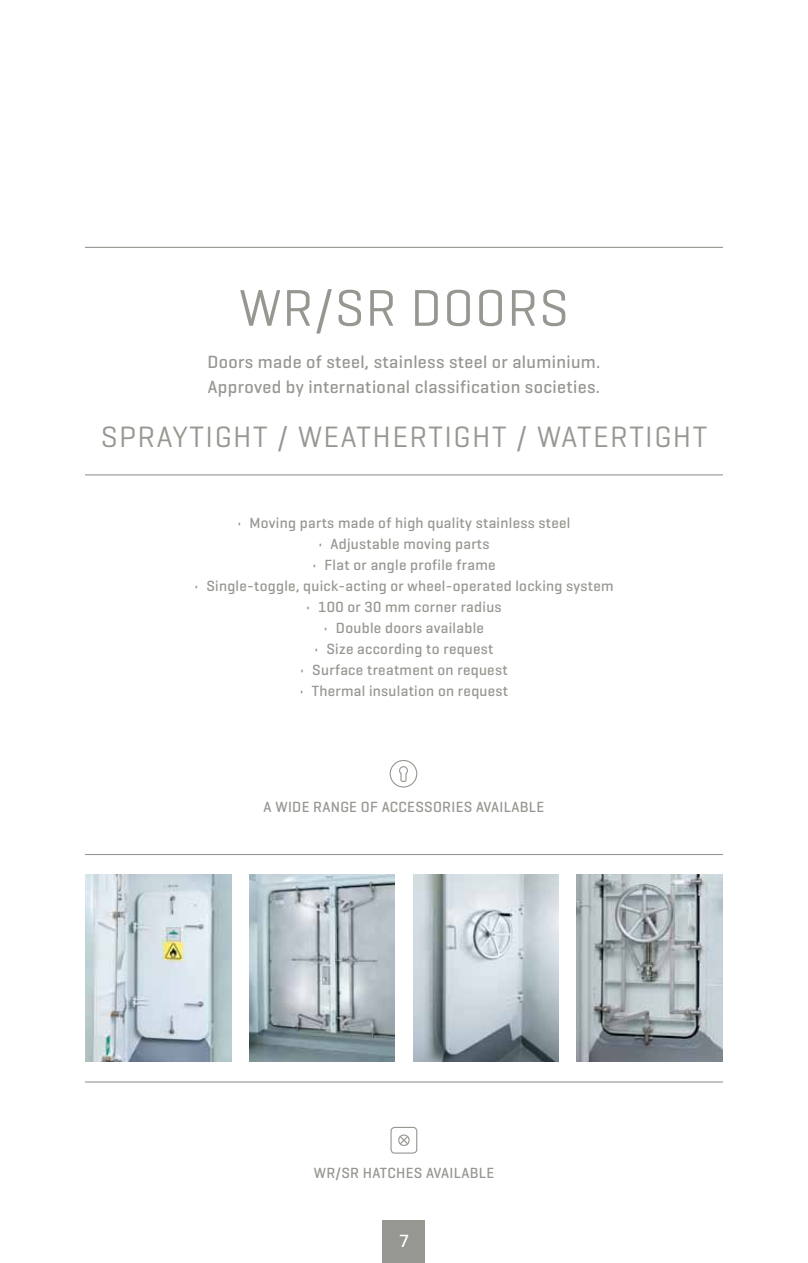
<style>
.page{position:relative;width:808px;height:1263px;background:#fff}
.page>*{position:absolute;margin:0;border:0;box-sizing:border-box;transform-origin:0 0}
.t1{font:52.5px "Geogrotesque";color:#959790}
.t2{font:30px "Geogrotesque";letter-spacing:.05em;color:#959790}
.t3{font:500 18px/25.5px "Geogrotesque";letter-spacing:.02em;color:#959790}
.t4{font:500 18px "Geogrotesque";color:#fff}
.t5{font:500 15px "Geogrotesque";letter-spacing:.02em;color:#959790}
</style>
<div class="page">
<hr style="left:85px;top:1081px;width:638px;height:1px;background:#959790">
<hr style="left:85px;top:854px;width:638px;height:1px;background:#959790">
<hr style="left:85px;top:474px;width:638px;height:1px;background:#959790">
<hr style="left:85px;top:247px;width:638px;height:1px;background:#959790">
<div style="left:383px;top:1220px;width:42px;height:43px;background:#959790"></div>
<div style="left:390px;top:760px;width:27px;height:27px;border:1px solid #959790;border-radius:50%"></div>
<svg style="left:399px;top:766px;width:9px;height:16px"></svg>
<div style="left:390px;top:1127px;width:27px;height:27px;border:1px solid #959790;border-radius:4px"></div>
<svg style="left:398px;top:1134px;width:12px;height:12px"></svg>
<img style="left:85px;top:875px;width:146px;height:187px">
<img style="left:577px;top:875px;width:146px;height:187px">
<img style="left:413px;top:875px;width:146px;height:187px">
<img style="left:249px;top:875px;width:146px;height:187px">
<h1 class="t1" style="left:239px;top:275px;width:203px">WR/SR DOORS</h1>
<p class="t3" style="left:207px;top:348px;width:394px">Doors made of steel, stainless steel or aluminium.<br>Approved by international classification societies.</p>
<h2 class="t2" style="left:101px;top:418px;width:608px">SPRAYTIGHT / WEATH ERTIGHT / WATERTIGHT</h2>
<p class="t5" style="left:238px;top:513px;width:334px">• Moving parts made of high quality stainless steel</p>
<p class="t5" style="left:318px;top:534px;width:173px">• Adjustable moving parts</p>
<p class="t5" style="left:312px;top:555px;width:185px">• Flat or angle profile frame</p>
<p class="t5" style="left:194px;top:576px;width:421px">• Single-toggle, quick-acting or wheel-operated locking system</p>
<p class="t5" style="left:306px;top:597px;width:197px">• 100 or 30 mm corner radius</p>
<p class="t5" style="left:324px;top:618px;width:161px">• Double doors available</p>
<p class="t5" style="left:314px;top:639px;width:181px">• Size according to request</p>
<p class="t5" style="left:300px;top:660px;width:209px">• Surface treatment on request</p>
<p class="t5" style="left:300px;top:681px;width:210px">• Thermal insulation on request</p>
<p class="t5" style="left:264px;top:797px;width:22px">A wide</p>
<p class="t5" style="left:313px;top:797px;width:103px">range of accessories</p>
<p class="t5" style="left:476px;top:797px;width:24px">availa</p>
<p class="t5" style="left:520px;top:797px;width:17px">ble</p>
<p class="t5" style="left:314px;top:1163px;width:136px">WR/SR hatchES availa</p>
<p class="t5" style="left:470px;top:1163px;width:17px">ble</p>
<p class="t4" style="left:399px;top:1229px;width:11px">7</p>
</div>
